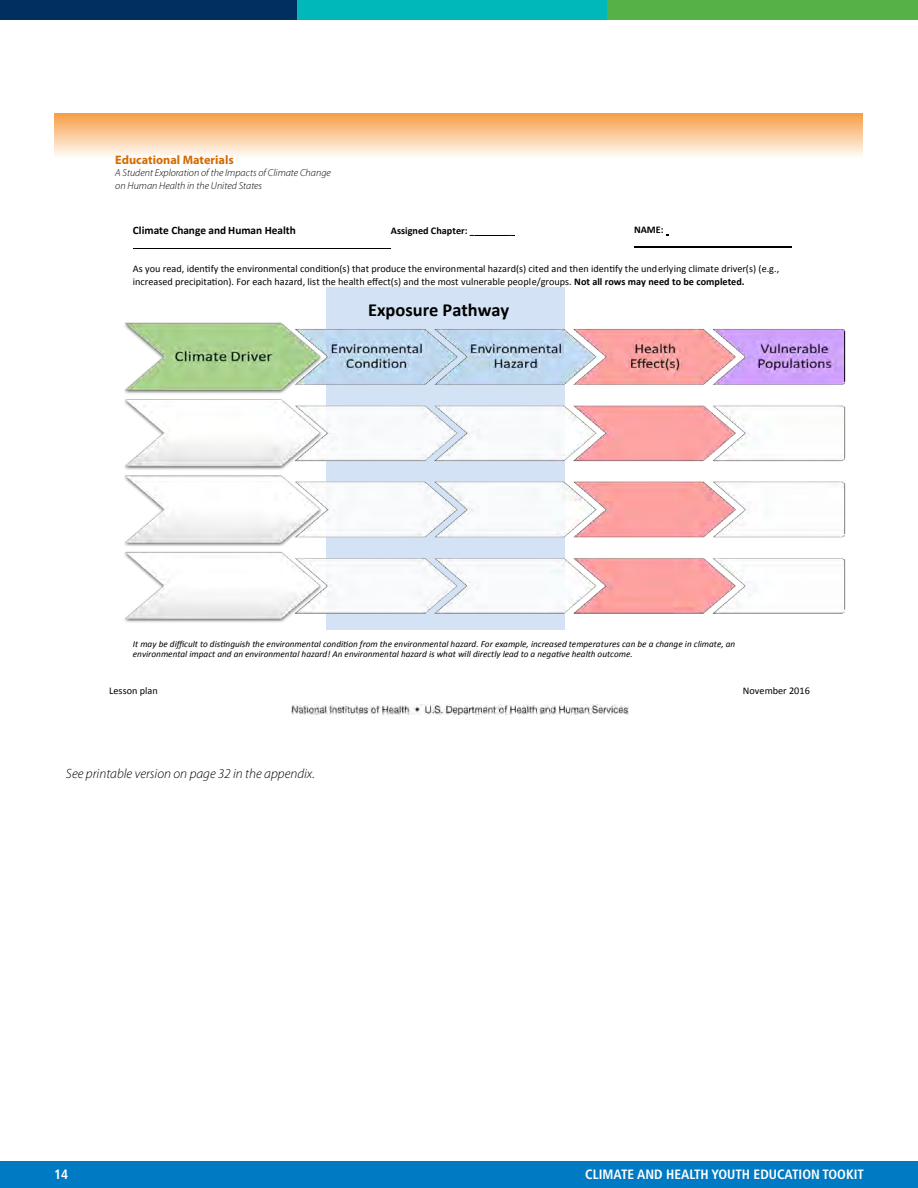
<style>
.page{position:relative;width:918px;height:1188px;background:#fff}
.page>*{position:absolute;margin:0;border:0;box-sizing:border-box;transform-origin:0 0}
.t1{font:700 18.45px "Calibri";color:#000}
.Figure_Footnote{font:italic 300 13.5px "Myriad Pro";color:#000}
.t2{font:700 condensed 13.5px "Frutiger LT Std";color:#fff}
.t3{font:700 12.3px "Myriad Pro";color:#d36b00}
.t4{font:700 11.25px "Calibri";color:#000}
.t5{font:10.2px/12.6px "Calibri";color:#000}
.t6{font:italic 300 10.2px/12.3px "Myriad Pro";color:#000}
.t7{font:700 10.2px "Calibri";color:#000}
.t8{font:italic 9.15px/10.9px "Calibri";color:#000}
.s1{font-weight:700}
</style>
<div class="page">
<div style="left:0;top:1161px;width:918px;height:27px;background:#007bc3"></div>
<div style="left:0;top:0;width:297px;height:20px;background:#002f60"></div>
<div style="left:297px;top:0;width:311px;height:20px;background:#00b8ba"></div>
<div style="left:608px;top:0;width:310px;height:20px;background:#56b146"></div>
<hr style="left:475px;top:235px;width:32px;height:1px;background:#000">
<hr style="left:133px;top:248px;width:258px;height:1px;background:#000">
<hr style="left:634px;top:246px;width:157px;height:2px;background:#000">
<img style="left:124px;top:322px;width:720px;height:300px">
<hr style="left:844px;top:331px;width:1px;height:51px;background:#000">
<hr style="left:844px;top:407px;width:1px;height:52px;background:#808285">
<hr style="left:844px;top:483px;width:1px;height:51px;background:#808285">
<hr style="left:844px;top:560px;width:1px;height:50px;background:#808285">
<img style="left:326px;top:288px;width:239px;height:342px">
<img style="left:291px;top:705px;width:337px;height:10px">
<div style="left:54px;top:114px;width:808px;height:44px;background:linear-gradient(to bottom,#f79f48,#fffaf6)"></div>
<p class="t3" style="left:115px;top:152px;width:120px">Educational Materials</p>
<p class="t6" style="left:115px;top:167px;width:217px">A Student Exploration of the Impacts of Climate Change on Human Health in the United States</p>
<p class="t4" style="left:133px;top:223px;width:164px">Climate Change and Human Health</p>
<p class="t7" style="left:391px;top:224px;width:86px">Assigned Chapter: _</p>
<p class="t7" style="left:507px;top:224px;width:7px">_</p>
<p class="t7" style="left:634px;top:223px;width:31px">NAME:</p>
<p class="t5" style="left:133px;top:262px;width:648px">As you read, identify the environmental condition(s) that produce the environmental hazard(s) cited and then identify the underlying climate driver(s) (e.g., increased precipitation). For each hazard, list the health effect(s) and the most vulnerable people/groups. <span class="s1">Not all rows may need to be completed.</span></p>
<p class="t1" style="left:368px;top:298px;width:143px">Exposure Pathway</p>
<p class="t8" style="left:133px;top:638px;width:604px">It may be difficult to distinguish the environmental condition from the environmental hazard. For example, increased temperatures can be a change in climate, an environmental impact and an environmental hazard! An environmental hazard is what will directly lead to a negative health outcome.</p>
<p class="t5" style="left:109px;top:684px;width:50px">Lesson plan</p>
<p class="t5" style="left:743px;top:684px;width:69px">November 2016</p>
<p class="Figure_Footnote" style="left:66px;top:765px;width:250px">See printable version on page 32 in the appendix.</p>
<h2 class="t2" style="left:54px;top:1166px;width:16px">14</h2>
<h2 class="t2" style="left:585px;top:1166px;width:280px">CLIMATE AND HEALTH YOUTH EDUCATION TOOKIT</h2>
</div>
